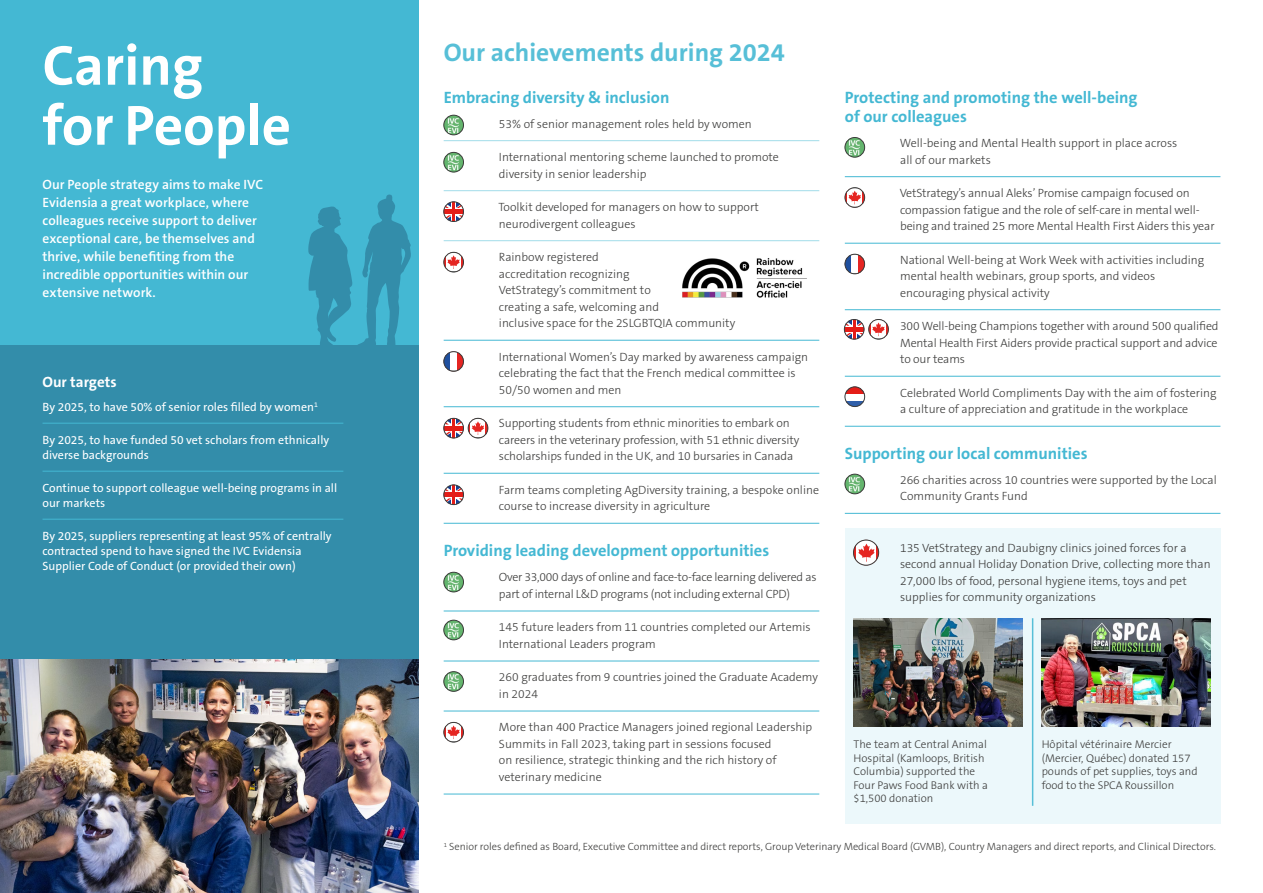
<style>
.page{position:relative;width:1263px;height:893px;background:#fff}
.page>*{position:absolute;margin:0;border:0;box-sizing:border-box;transform-origin:0 0}
.t1{font:700 57px/60px "The Sans B W7";color:#fff}
.H2_Overview{font:700 25.5px "The Sans B W7";color:#57bfd7}
.H2_Overview-2{font:700 16.5px/19.5px "The Sans B W7";color:#44b8d3}
.t2{font:700 15px "The Sans B W7";color:#fff}
.Intro_Copy{font:600 13.5px/18px "The Sans B W6";letter-spacing:.005em;color:#fff}
.Body_Copy{font:300 12px/16.5px "The Sans B W3";color:#3c3c3b}
.t3{font:12px/15px "The Sans B W5 Plain";color:#fff}
.Body_Copy-2{font:300 12px/16.5px "The Sans B W3";letter-spacing:-.02em;color:#3c3c3b}
.Picture_captions{font:300 11.25px/13.5px "The Sans B W3";color:#3c3c3b}
.t4{font:300 10.5px "The Sans B W3";letter-spacing:-.005em;color:#3c3c3b}
</style>
<div class="page">
<div style="left:0;top:344px;width:418px;height:321px;background:#338daa"></div>
<div style="left:0;top:0;width:418px;height:344px;background:#44b8d3"></div>
<svg style="left:308px;top:194px;width:103px;height:150px"></svg>
<img style="left:0;top:659px;width:418px;height:234px">
<hr style="left:444px;top:140px;width:375px;height:1px;background:#a1dce9">
<hr style="left:444px;top:190px;width:375px;height:1px;background:#a1dce9">
<hr style="left:444px;top:240px;width:375px;height:1px;background:#a1dce9">
<hr style="left:444px;top:340px;width:375px;height:1px;background:#44b8d3">
<hr style="left:444px;top:406px;width:375px;height:1px;background:#44b8d3">
<hr style="left:444px;top:473px;width:375px;height:1px;background:#44b8d3">
<hr style="left:444px;top:523px;width:375px;height:1px;background:#44b8d3">
<img style="left:444px;top:115px;width:20px;height:20px;border-radius:10px">
<div style="left:444px;top:115px;width:20px;height:20px;border:1px solid #3c3c3b;border-radius:50%"></div>
<img style="left:444px;top:152px;width:20px;height:20px;border-radius:10px">
<div style="left:444px;top:152px;width:20px;height:20px;border:1px solid #3c3c3b;border-radius:50%"></div>
<svg style="left:444px;top:202px;width:20px;height:20px"></svg>
<div style="left:444px;top:202px;width:20px;height:20px;border:1px solid #3c3c3b;border-radius:50%"></div>
<svg style="left:444px;top:252px;width:20px;height:20px"></svg>
<div style="left:444px;top:252px;width:20px;height:20px;border:1px solid #3c3c3b;border-radius:50%"></div>
<svg style="left:444px;top:351px;width:20px;height:20px"></svg>
<div style="left:444px;top:351px;width:20px;height:20px;border:1px solid #3c3c3b;border-radius:50%"></div>
<svg style="left:444px;top:418px;width:44px;height:20px"></svg>
<div style="left:468px;top:418px;width:20px;height:20px;border:1px solid #3c3c3b;border-radius:50%"></div>
<hr style="left:444px;top:611px;width:375px;height:1px;background:#44b8d3">
<hr style="left:444px;top:661px;width:375px;height:1px;background:#44b8d3">
<hr style="left:444px;top:711px;width:375px;height:1px;background:#44b8d3">
<hr style="left:444px;top:794px;width:375px;height:1px;background:#44b8d3">
<img style="left:444px;top:572px;width:20px;height:20px;border-radius:10px">
<div style="left:444px;top:572px;width:20px;height:20px;border:1px solid #3c3c3b;border-radius:50%"></div>
<img style="left:444px;top:620px;width:20px;height:20px;border-radius:10px">
<div style="left:444px;top:620px;width:20px;height:20px;border:1px solid #3c3c3b;border-radius:50%"></div>
<img style="left:444px;top:671px;width:20px;height:20px;border-radius:10px">
<div style="left:444px;top:671px;width:20px;height:20px;border:1px solid #3c3c3b;border-radius:50%"></div>
<svg style="left:444px;top:722px;width:20px;height:20px"></svg>
<div style="left:444px;top:722px;width:20px;height:20px;border:1px solid #3c3c3b;border-radius:50%"></div>
<hr style="left:845px;top:176px;width:375px;height:1px;background:#44b8d3">
<hr style="left:845px;top:243px;width:375px;height:1px;background:#44b8d3">
<hr style="left:845px;top:309px;width:375px;height:1px;background:#44b8d3">
<hr style="left:845px;top:376px;width:375px;height:1px;background:#44b8d3">
<hr style="left:845px;top:426px;width:375px;height:1px;background:#44b8d3">
<img style="left:845px;top:137px;width:20px;height:20px;border-radius:10px">
<div style="left:845px;top:137px;width:20px;height:20px;border:1px solid #3c3c3b;border-radius:50%"></div>
<svg style="left:845px;top:188px;width:20px;height:19px"></svg>
<div style="left:845px;top:188px;width:20px;height:19px;border:1px solid #3c3c3b;border-radius:50%"></div>
<svg style="left:845px;top:254px;width:20px;height:20px"></svg>
<div style="left:845px;top:254px;width:20px;height:20px;border:1px solid #3c3c3b;border-radius:50%"></div>
<svg style="left:844px;top:319px;width:44px;height:20px"></svg>
<div style="left:868px;top:319px;width:20px;height:20px;border:1px solid #3c3c3b;border-radius:50%"></div>
<svg style="left:845px;top:387px;width:20px;height:20px"></svg>
<div style="left:845px;top:387px;width:20px;height:20px;border:1px solid #3c3c3b;border-radius:50%"></div>
<hr style="left:43px;top:423px;width:300px;height:1px;background:#44b8d3">
<hr style="left:43px;top:471px;width:300px;height:1px;background:#44b8d3">
<hr style="left:43px;top:519px;width:300px;height:1px;background:#44b8d3">
<div style="left:845px;top:528px;width:375px;height:295px;background:#ecf8fb"></div>
<svg style="left:853px;top:540px;width:26px;height:25px"></svg>
<div style="left:853px;top:540px;width:26px;height:25px;border:1px solid #3c3c3b;border-radius:50%"></div>
<hr style="left:1032px;top:618px;width:1px;height:188px;background:#57bfd7">
<img style="left:1042px;top:618px;width:169px;height:109px">
<img style="left:853px;top:618px;width:170px;height:109px">
<hr style="left:845px;top:513px;width:375px;height:1px;background:#44b8d3">
<img style="left:845px;top:474px;width:20px;height:20px;border-radius:10px">
<div style="left:845px;top:474px;width:20px;height:20px;border:1px solid #3c3c3b;border-radius:50%"></div>
<svg style="left:444px;top:485px;width:20px;height:20px"></svg>
<div style="left:444px;top:485px;width:20px;height:20px;border:1px solid #3c3c3b;border-radius:50%"></div>
<img style="left:682px;top:258px;width:125px;height:40px">
<p class="t1" style="left:43px;top:36px;width:250px">Caring<br>for People</p>
<p class="Intro_Copy" style="left:43px;top:175px;width:222px">Our People strategy aims to make IVC Evidensia a great workplace, where colleagues receive support to deliver exceptional care, be themselves and thrive, while benefiting from the incredible opportunities within our extensive network.</p>
<h3 class="t2" style="left:43px;top:373px;width:76px">Our targets</h3>
<p class="t3" style="left:43px;top:399px;width:277px">By 2025, to have 50% of senior roles filled by women<sup>1</sup></p>
<p class="t3" style="left:43px;top:432px;width:288px">By 2025, to have funded 50 vet scholars from ethnically diverse backgrounds</p>
<p class="t3" style="left:43px;top:480px;width:296px">Continue to support colleague well-being programs in all our markets</p>
<p class="t3" style="left:43px;top:528px;width:291px">By 2025, suppliers representing at least 95% of centrally contracted spend to have signed the IVC Evidensia<br>Supplier Code of Conduct (or provided their own)</p>
<p class="H2_Overview" style="left:444px;top:36px;width:343px">Our achievements during 2024</p>
<p class="H2_Overview-2" style="left:444px;top:87px;width:227px">Embracing diversity &amp; inclusion</p>
<p class="Body_Copy" style="left:499px;top:115px;width:254px">53% of senior management roles held by women</p>
<p class="Body_Copy" style="left:499px;top:149px;width:282px">International mentoring scheme launched to promote diversity in senior leadership</p>
<p class="Body_Copy" style="left:499px;top:199px;width:262px">Toolkit developed for managers on how to support neurodivergent colleagues</p>
<p class="Body_Copy" style="left:499px;top:249px;width:238px">Rainbow registered<br>accreditation recognizing<br>VetStrategy’s commitment to<br>creating a safe, welcoming and<br>inclusive space for the 2SLGBTQIA community</p>
<p class="Body_Copy" style="left:499px;top:348px;width:311px">International Women’s Day marked by awareness campaign celebrating the fact that the French medical committee is<br>50/50 women and men</p>
<p class="Body_Copy" style="left:499px;top:415px;width:302px">Supporting students from ethnic minorities to embark on careers in the veterinary profession, with 51 ethnic diversity scholarships funded in the UK, and 10 bursaries in Canada</p>
<p class="Body_Copy" style="left:499px;top:481px;width:322px">Farm teams completing AgDiversity training, a bespoke online course to increase diversity in agriculture</p>
<p class="H2_Overview-2" style="left:444px;top:541px;width:327px">Providing leading development opportunities</p>
<p class="Body_Copy-2" style="left:499px;top:569px;width:319px">Over 33,000 days of online and face-to-face learning delivered as part of internal L&amp;D programs (not including external CPD)</p>
<p class="Body_Copy" style="left:499px;top:619px;width:313px">145 future leaders from 11 countries completed our Artemis<br>International Leaders program</p>
<p class="Body_Copy" style="left:499px;top:669px;width:321px">260 graduates from 9 countries joined the Graduate Academy in 2024</p>
<p class="Body_Copy" style="left:499px;top:719px;width:315px">More than 400 Practice Managers joined regional Leadership Summits in Fall 2023, taking part in sessions focused<br>on resilience, strategic thinking and the rich history of veterinary medicine</p>
<p class="H2_Overview-2" style="left:845px;top:87px;width:294px">Protecting and promoting the well-being of our colleagues</p>
<p class="Body_Copy" style="left:900px;top:135px;width:279px">Well-being and Mental Health support in place across all of our markets</p>
<p class="Body_Copy" style="left:900px;top:185px;width:316px">VetStrategy’s annual Aleks’ Promise campaign focused on compassion fatigue and the role of self-care in mental well&shy;being and trained 25 more Mental Health First Aiders this year</p>
<p class="Body_Copy" style="left:900px;top:251px;width:306px">National Well-being at Work Week with activities including mental health webinars, group sports, and videos encouraging physical activity</p>
<p class="Body_Copy" style="left:900px;top:318px;width:320px;text-align:justify">300 Well-being Champions together with around 500 qualified Mental Health First Aiders provide practical support and advice to our teams</p>
<p class="Body_Copy" style="left:900px;top:384px;width:318px">Celebrated World Compliments Day with the aim of fostering a culture of appreciation and gratitude in the workplace</p>
<p class="H2_Overview-2" style="left:845px;top:443px;width:244px">Supporting our local communities</p>
<p class="Body_Copy" style="left:900px;top:471px;width:318px">266 charities across 10 countries were supported by the Local<br>Community Grants Fund</p>
<p class="Body_Copy" style="left:900px;top:540px;width:312px">135 VetStrategy and Daubigny clinics joined forces for a second annual Holiday Donation Drive, collecting more than 27,000 lbs of food, personal hygiene items, toys and pet supplies for community organizations</p>
<p class="Picture_captions" style="left:853px;top:737px;width:136px">The team at Central Animal<br>Hospital (Kamloops, British<br>Columbia) supported the<br>Four Paws Food Bank with a $1,500 donation</p>
<p class="Picture_captions" style="left:1042px;top:737px;width:158px">Hôpital vétérinaire Mercier (Mercier, Québec) donated 157 pounds of pet supplies, toys and food to the SPCA Roussillon</p>
<p class="t4" style="left:444px;top:840px;width:774px"><sup>1</sup> Senior roles defined as Board, Executive Committee and direct reports, Group Veterinary Medical Board (GVMB), Country Managers and direct reports, and Clinical Directors.</p>
</div>
